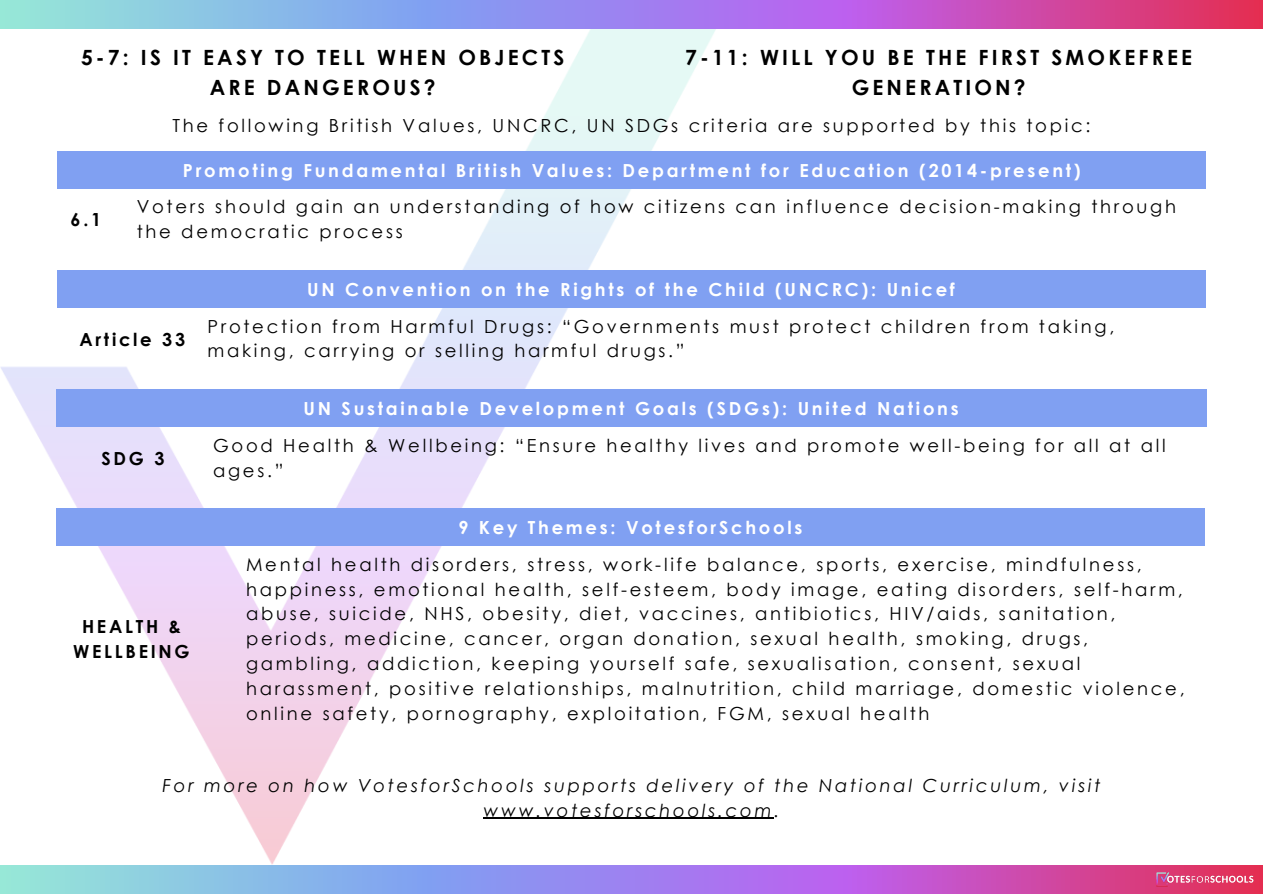
<style>
.page{position:relative;width:1263px;height:894px;background:#fff}
.page>*{position:absolute;margin:0;border:0;box-sizing:border-box;transform-origin:0 0}
.t1{font:700 21px/29.2px "Century Gothic";letter-spacing:.15em;color:#000;text-align:center}
.t2{font:18px/24.8px "Century Gothic";letter-spacing:.15em;color:#000}
.t3{font:700 18px "Century Gothic";letter-spacing:.15em;color:#fff}
.t4{font:italic 18px/24.8px "Century Gothic";letter-spacing:.15em;color:#000;text-align:center}
.t5{font:700 18px/24.8px "Century Gothic";letter-spacing:.15em;color:#000;text-align:center}
</style>
<div class="page">
<svg style="left:0;top:865px;width:1263px;height:28px"></svg>
<img style="left:0;top:28px;width:717px;height:836px">
<svg style="left:0;top:0;width:1263px;height:28px"></svg>
<img style="left:1156px;top:872px;width:97px;height:14px">
<hr style="left:483px;top:817px;width:291px;height:1px;background:#000">
<div style="left:58px;top:151px;width:1148px;height:37px;background:#80a0f2"></div>
<div style="left:57px;top:270px;width:1148px;height:38px;background:#80a0f2"></div>
<div style="left:56px;top:389px;width:1150px;height:38px;background:#80a0f2"></div>
<div style="left:56px;top:508px;width:1149px;height:38px;background:#80a0f2"></div>
<p class="t1" style="left:81px;top:42px;width:485px">5-7: IS IT EASY TO TELL WHEN OBJECTS<br>ARE DANGEROUS?</p>
<p class="t1" style="left:685px;top:42px;width:509px">7-11: WILL YOU BE THE FIRST SMOKEFREE<br>GENERATION?</p>
<p class="t5" style="left:71px;top:207px;width:32px">6.1</p>
<h1 class="t2" style="left:172px;top:113px;width:919px">The following British Values, UNCRC, UN SDGs criteria are supported by this topic:</h1>
<p class="t3" style="left:183px;top:158px;width:899px">Promoting Fundamental British Values: Department for Education (2014-present)</p>
<p class="t2" style="left:137px;top:194px;width:1041px">Voters should gain an understanding of how citizens can influence decision-making through the democratic process</p>
<p class="t5" style="left:79px;top:326px;width:107px">Article 33</p>
<p class="t5" style="left:102px;top:445px;width:65px">SDG 3</p>
<p class="t5" style="left:73px;top:613px;width:118px">HEALTH &amp;<br>WELLBEING</p>
<p class="t3" style="left:307px;top:277px;width:649px">UN Convention on the Rights of the Child (UNCRC): Unicef</p>
<p class="t2" style="left:207px;top:313px;width:908px">Protection from Harmful Drugs: “Governments must protect children from taking, making, carrying or selling harmful drugs.”</p>
<p class="t3" style="left:304px;top:397px;width:657px">UN Sustainable Development Goals (SDGs): United Nations</p>
<p class="t2" style="left:213px;top:432px;width:954px">Good Health &amp; Wellbeing: “Ensure healthy lives and promote well-being for all at all ages.”</p>
<p class="t3" style="left:458px;top:516px;width:345px">9 Key Themes: VotesforSchools</p>
<p class="t2" style="left:246px;top:551px;width:940px">Mental health disorders, stress, work-life balance, sports, exercise, mindfulness, happiness, emotional health, self-esteem, body image, eating disorders, self-harm, abuse, suicide, NHS, obesity, diet, vaccines, antibiotics, HIV/aids, sanitation, periods, medicine, cancer, organ donation, sexual health, smoking, drugs, gambling, addiction, keeping yourself safe, sexualisation, consent, sexual harassment, positive relationships, malnutrition, child marriage, domestic violence, online safety, pornography, exploitation, FGM, sexual health</p>
<h1 class="t4" style="left:162px;top:772px;width:939px">For more on how VotesforSchools supports delivery of the National Curriculum, visit www.votesforschools.com.</h1>
</div>
